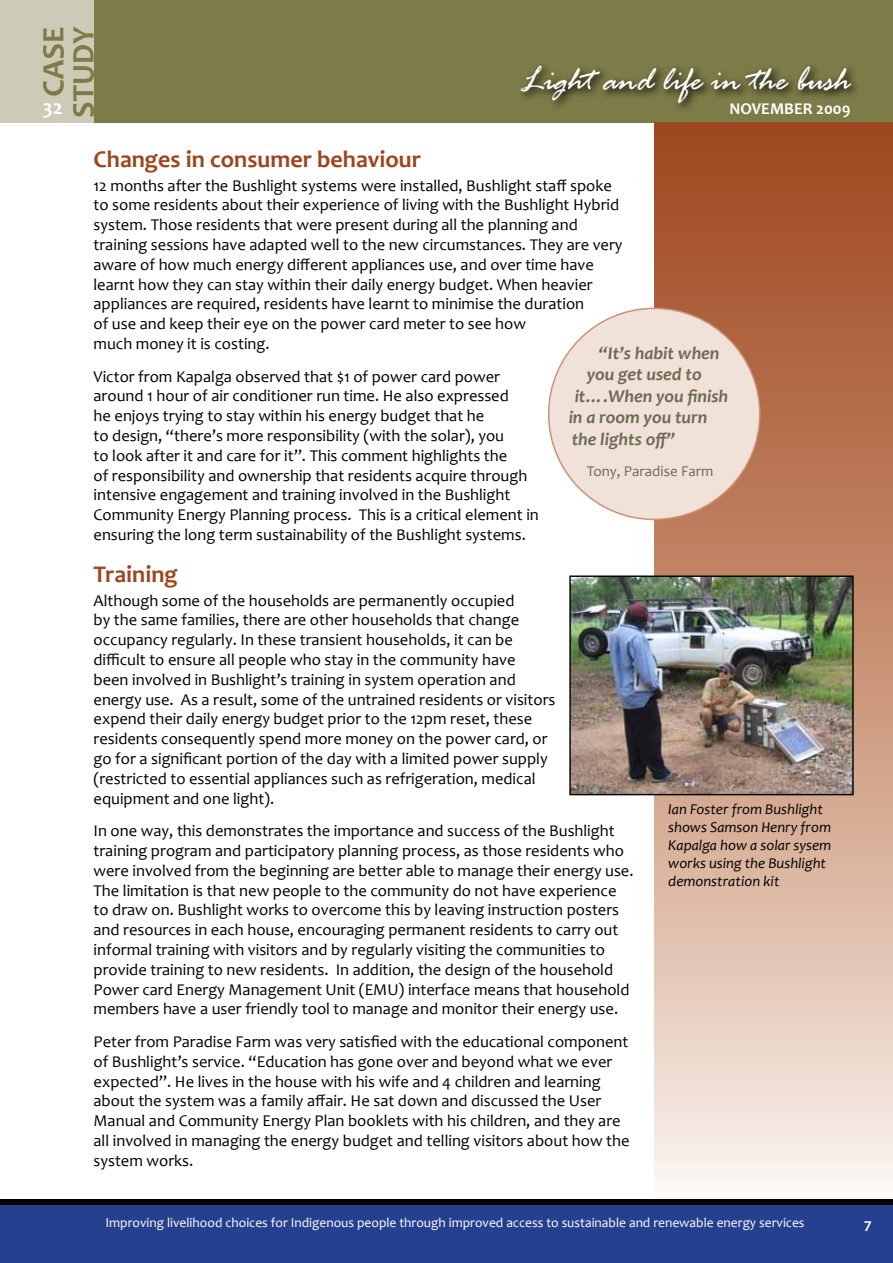
<style>
.page{position:relative;width:893px;height:1263px;background:#fff}
.page>*{position:absolute;margin:0;border:0;box-sizing:border-box;transform-origin:0 0}
.t1{font:italic 36px "Rage";color:#fff}
.t2{font:700 24px "Candara";color:#9d4720}
.t3{font:700 21px "Candara";color:#fff}
.t4{font:italic 700 18px "Candara";color:#6c6a53}
.t5{font:16.5px/19.8px "Candara";color:#000}
.t6{font:700 16.5px "Candara";color:#fff}
.t7{font:italic 15px/18px "Candara";color:#000}
.t8{font:15px "Candara";color:#6c6a53}
.t9{font:600 15px "Myriad Pro";color:#fff}
.t10{font:13.5px "Candara";color:#fff}
</style>
<div class="page">
<div style="left:81px;top:0;width:812px;height:123px;background:#7c7c48"></div>
<div style="left:0;top:0;width:94px;height:123px;background:#cdcab7"></div>
<div style="left:0;top:1202px;width:893px;height:61px;background:#25408f"></div>
<div style="left:0;top:1198px;width:893px;height:6px;background:#000"></div>
<svg style="left:521px;top:66px;width:336px;height:43px"></svg>
<svg style="left:73px;top:27px;width:21px;height:90px"></svg>
<svg style="left:43px;top:28px;width:21px;height:68px"></svg>
<svg style="left:654px;top:123px;width:238px;height:1063px;background:#ca997f"></svg>
<img style="left:571px;top:577px;width:281px;height:216px">
<div style="left:569px;top:575px;width:285px;height:220px;border:1px solid #000"></div>
<div style="left:549px;top:308px;width:211px;height:211px;background:#f0e2d8;border-radius:50%"></div>
<h1 class="t1" style="left:521px;top:61px;width:331px">Light and life in the bush</h1>
<p class="t3" style="left:43px;top:94px;width:21px">32</p>
<p class="t6" style="left:729px;top:99px;width:123px">NOVEMBER 2009</p>
<h2 class="t2" style="left:94px;top:144px;width:329px">Changes in consumer behaviour</h2>
<p class="t5" style="left:94px;top:175px;width:531px">12 months after the Bushlight systems were installed, Bushlight staff spoke to some residents about their experience of living with the Bushlight Hybrid system. Those residents that were present during all the planning and training sessions have adapted well to the new circumstances. They are very aware of how much energy different appliances use, and over time have learnt how they can stay within their daily energy budget. When heavier appliances are required, residents have learnt to minimise the duration<br>of use and keep their eye on the power card meter to see how<br>much money it is costing.</p>
<p class="t5" style="left:94px;top:366px;width:408px">Victor from Kapalga observed that $1 of power card power</p>
<p class="t5" style="left:586px;top:366px;width:34px">buys</p>
<p class="t5" style="left:94px;top:386px;width:417px">around 1 hour of air conditioner run time. He also expressed</p>
<p class="t5" style="left:575px;top:386px;width:30px">that</p>
<p class="t5" style="left:94px;top:406px;width:392px">he enjoys trying to stay within his energy budget that he</p>
<p class="t5" style="left:569px;top:406px;width:49px">helped</p>
<p class="t5" style="left:94px;top:426px;width:412px">to design, “there’s more responsibility (with the solar), you</p>
<p class="t5" style="left:571px;top:426px;width:36px">need</p>
<p class="t5" style="left:94px;top:446px;width:435px">to look after it and care for it”. This comment highlights the<br>of responsibility and ownership that residents acquire through</p>
<p class="t4" style="left:599px;top:342px;width:122px">“It’s habit when</p>
<p class="t4" style="left:587px;top:363px;width:117px">you get used to</p>
<p class="t4" style="left:575px;top:385px;width:155px">it….When you finish</p>
<p class="t4" style="left:569px;top:407px;width:140px">in a room you turn</p>
<p class="t4" style="left:572px;top:428px;width:105px">the lights off”</p>
<p class="t8" style="left:587px;top:462px;width:128px">Tony, Paradise Farm</p>
<p class="t5" style="left:592px;top:465px;width:25px">the</p>
<p class="t5" style="left:94px;top:485px;width:447px">intensive engagement and training involved in the Bushlight<br>Community Energy Planning process. This is a critical element in ensuring the long term sustainability of the Bushlight systems.</p>
<h2 class="t2" style="left:94px;top:559px;width:86px">Training</h2>
<p class="t5" style="left:94px;top:590px;width:463px">Although some of the households are permanently occupied<br>by the same families, there are other households that change occupancy regularly. In these transient households, it can be difficult to ensure all people who stay in the community have<br>been involved in Bushlight’s training in system operation and energy use. As a result, some of the untrained residents or visitors expend their daily energy budget prior to the 12pm reset, these residents consequently spend more money on the power card, or go for a significant portion of the day with a limited power supply (restricted to essential appliances such as refrigeration, medical equipment and one light).</p>
<p class="t5" style="left:94px;top:821px;width:541px">In one way, this demonstrates the importance and success of the Bushlight training program and participatory planning process, as those residents who were involved from the beginning are better able to manage their energy use.<br>The limitation is that new people to the community do not have experience to draw on. Bushlight works to overcome this by leaving instruction posters and resources in each house, encouraging permanent residents to carry out informal training with visitors and by regularly visiting the communities to provide training to new residents. In addition, the design of the household Power card Energy Management Unit (EMU) interface means that household members have a user friendly tool to manage and monitor their energy use.</p>
<p class="t5" style="left:94px;top:1032px;width:537px">Peter from Paradise Farm was very satisfied with the educational component of Bushlight’s service. “Education has gone over and beyond what we ever expected”. He lives in the house with his wife and 4 children and learning about the system was a family affair. He sat down and discussed the User Manual and Community Energy Plan booklets with his children, and they are all involved in managing the energy budget and telling visitors about how the system works.</p>
<p class="t7" style="left:668px;top:801px;width:165px">Ian Foster from Bushlight shows Samson Henry from<br>Kapalga how a solar sysem works using the Bushlight demonstration kit</p>
<p class="t10" style="left:106px;top:1215px;width:701px">Improving livelihood choices for Indigenous people through improved access to sustainable and renewable energy services</p>
<p class="t9" style="left:864px;top:1216px;width:10px">7</p>
</div>
